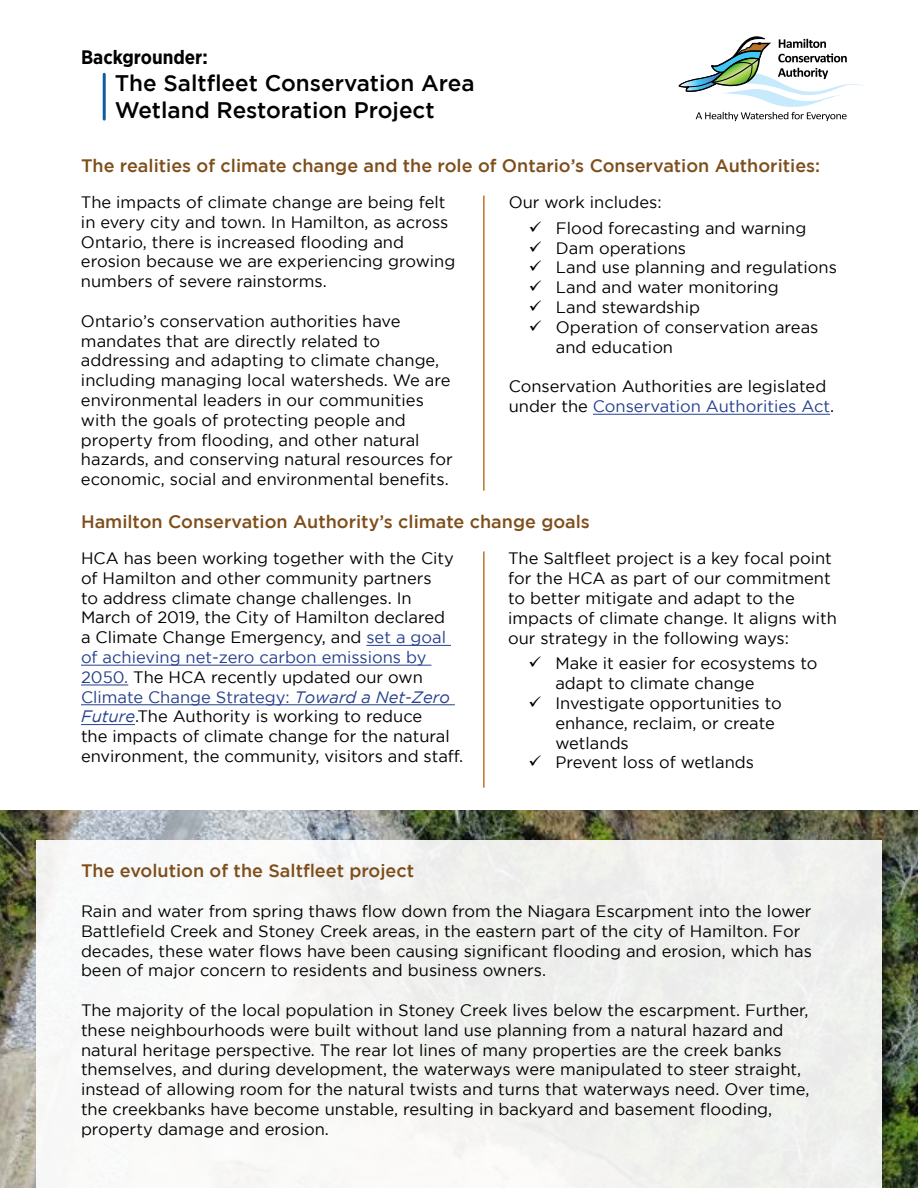
<style>
.page{position:relative;width:918px;height:1188px;background:#fff}
.page>*{position:absolute;margin:0;border:0;box-sizing:border-box;transform-origin:0 0}
.t1{font:500 22.5px/27px "Gotham";color:#000}
.t2{font:700 19.5px "Gotham Narrow";color:#000}
.t3{font:500 18px "Gotham";color:#7e4e1b}
.t4{font:16.5px/19.8px "Gotham";color:#000}
.s1{color:#25408e}
.s2{font-style:italic;color:#25408e}
</style>
<div class="page">
<img style="left:0;top:810px;width:918px;height:378px">
<div style="left:34px;top:838px;width:860px;height:350px;background:#000;opacity:.25"></div>
<div style="left:36px;top:841px;width:846px;height:347px;background:#f3f3f1"></div>
<hr style="left:483px;top:196px;width:2px;height:294px;background:#b97429">
<hr style="left:483px;top:552px;width:2px;height:235px;background:#b97429">
<svg style="left:679px;top:36px;width:184px;height:85px"></svg>
<hr style="left:103px;top:74px;width:3px;height:45px;background:#0d5c9f">
<hr style="left:593px;top:414px;width:237px;height:1px;background:#25408e">
<hr style="left:366px;top:645px;width:85px;height:1px;background:#25408e">
<hr style="left:81px;top:665px;width:350px;height:1px;background:#25408e">
<hr style="left:81px;top:685px;width:47px;height:1px;background:#25408e">
<hr style="left:81px;top:705px;width:374px;height:1px;background:#25408e">
<hr style="left:81px;top:724px;width:54px;height:1px;background:#25408e">
<p class="t2" style="left:81px;top:48px;width:128px">Backgrounder:</p>
<h1 class="t1" style="left:115px;top:69px;width:361px">The Saltfleet Conservation Area<br>Wetland Restoration Project</h1>
<p class="t3" style="left:81px;top:156px;width:741px">The realities of climate change and the role of Ontario’s Conservation Authorities:</p>
<p class="t4" style="left:81px;top:193px;width:376px">The impacts of climate change are being felt in every city and town. In Hamilton, as across Ontario, there is increased flooding and erosion because we are experiencing growing numbers of severe rainstorms.</p>
<p class="t4" style="left:81px;top:312px;width:373px">Ontario’s conservation authorities have mandates that are directly related to addressing and adapting to climate change, including managing local watersheds. We are environmental leaders in our communities with the goals of protecting people and property from flooding, and other natural hazards, and conserving natural resources for economic, social and environmental benefits.</p>
<p class="t4" style="left:556px;top:190px;width:252px;line-height:25.8px;text-indent:-47px">Our work includes:<br>Flood forecasting and warning</p>
<p class="t4" style="left:556px;top:239px;width:283px">Dam operations<br>Land use planning and regulations<br>Land and water monitoring<br>Land stewardship<br>Operation of conservation areas and education</p>
<p class="t4" style="left:509px;top:378px;width:327px">Conservation Authorities are legislated under the <span class="s1">Conservation Authorities Act</span>.</p>
<p class="t3" style="left:81px;top:512px;width:510px">Hamilton Conservation Authority’s climate change goals</p>
<p class="t4" style="left:81px;top:549px;width:384px">HCA has been working together with the City of Hamilton and other community partners<br>to address climate change challenges. In March of 2019, the City of Hamilton declared<br>a Climate Change Emergency, and <span class="s1">set a goal of achieving net-zero carbon emissions by 2050.</span> The HCA recently updated our own <span class="s1">Climate Change Strategy:</span> <span class="s2">Toward a Net-Zero Future</span>.The Authority is working to reduce<br>the impacts of climate change for the natural environment, the community, visitors and staff.</p>
<p class="t4" style="left:508px;top:548px;width:331px">The Saltfleet project is a key focal point for the HCA as part of our commitment to better mitigate and adapt to the impacts of climate change. It aligns with our strategy in the following ways:</p>
<p class="t4" style="left:555px;top:655px;width:264px">Make it easier for ecosystems to adapt to climate change<br>Investigate opportunities to enhance, reclaim, or create wetlands<br>Prevent loss of wetlands</p>
<p class="t3" style="left:81px;top:861px;width:335px">The evolution of the Saltfleet project</p>
<p class="t4" style="left:81px;top:901px;width:732px">Rain and water from spring thaws flow down from the Niagara Escarpment into the lower Battlefield Creek and Stoney Creek areas, in the eastern part of the city of Hamilton. For decades, these water flows have been causing significant flooding and erosion, which has been of major concern to residents and business owners.</p>
<p class="t4" style="left:81px;top:1000px;width:730px">The majority of the local population in Stoney Creek lives below the escarpment. Further, these neighbourhoods were built without land use planning from a natural hazard and natural heritage perspective. The rear lot lines of many properties are the creek banks themselves, and during development, the waterways were manipulated to steer straight, instead of allowing room for the natural twists and turns that waterways need. Over time, the creekbanks have become unstable, resulting in backyard and basement flooding, property damage and erosion.</p>
</div>
